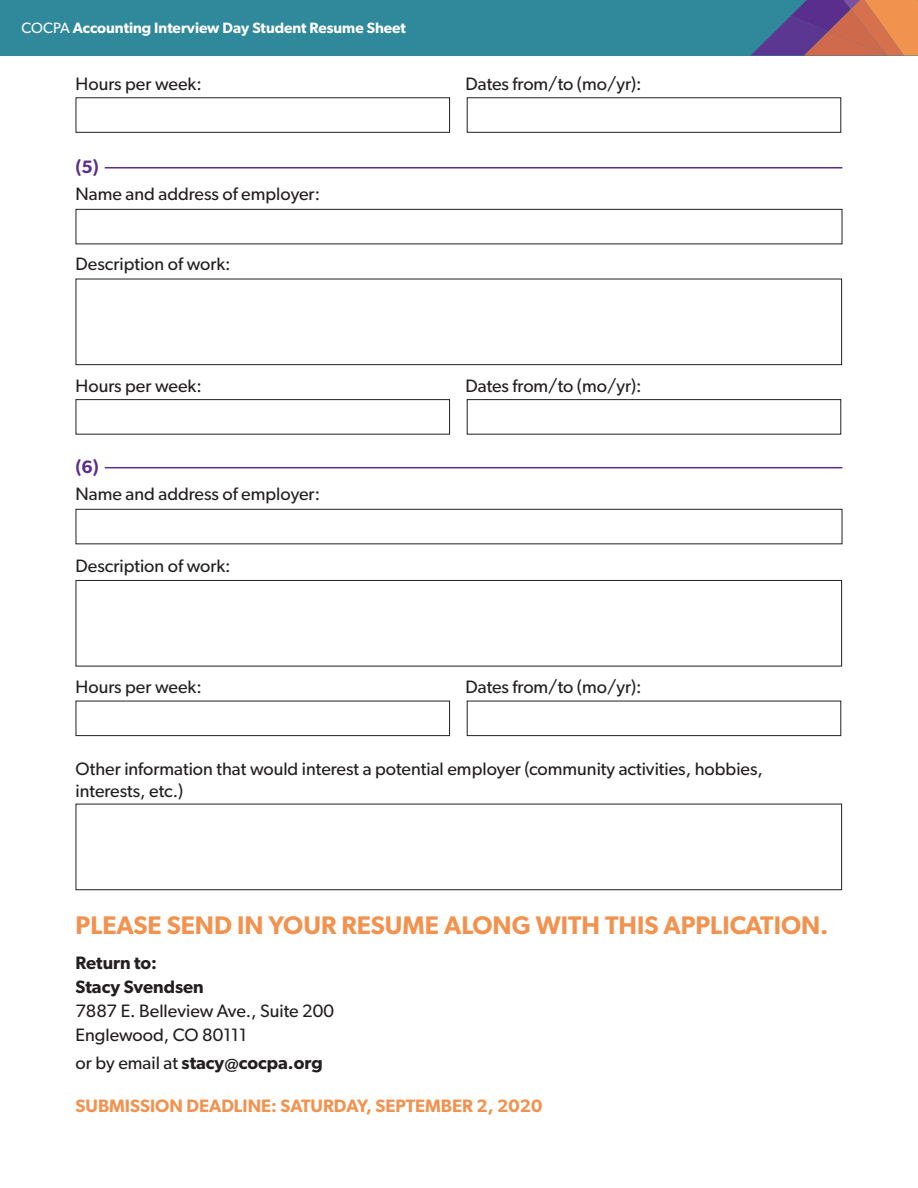
<style>
.page{position:relative;width:918px;height:1188px;background:#fff}
.page>*{position:absolute;margin:0;border:0;box-sizing:border-box;transform-origin:0 0}
.t1{font:600 25.5px "Gibson";color:#f2924f}
.t2{font:18px/23.9px "Gibson";color:#231f20}
.t3{font:600 18px "Gibson";color:#f2924f}
.t4{font:600 18px "Gibson";color:#231f20}
.t5{font:600 18px "Gibson";color:#5a2e8c}
.t6{font:600 15px "Gibson";color:#fff}
.s1{font-weight:400}
.s2{font-weight:600}
</style>
<div class="page">
<div style="left:76px;top:209px;width:766px;height:35px;border:1px solid #231f20"></div>
<div style="left:76px;top:509px;width:766px;height:35px;border:1px solid #231f20"></div>
<div style="left:76px;top:279px;width:766px;height:86px;border:1px solid #231f20"></div>
<div style="left:76px;top:580px;width:766px;height:86px;border:1px solid #231f20"></div>
<div style="left:76px;top:804px;width:766px;height:86px;border:1px solid #231f20"></div>
<div style="left:76px;top:399px;width:374px;height:36px;border:1px solid #231f20"></div>
<div style="left:76px;top:701px;width:374px;height:35px;border:1px solid #231f20"></div>
<div style="left:467px;top:399px;width:374px;height:36px;border:1px solid #231f20"></div>
<div style="left:467px;top:701px;width:374px;height:35px;border:1px solid #231f20"></div>
<hr style="left:105px;top:167px;width:737px;height:2px;background:#5a2e8c">
<hr style="left:105px;top:467px;width:737px;height:1px;background:#5a2e8c">
<div style="left:76px;top:97px;width:374px;height:36px;border:1px solid #231f20"></div>
<div style="left:467px;top:97px;width:374px;height:36px;border:1px solid #231f20"></div>
<div style="left:0;top:0;width:918px;height:56px;background:#30899b"></div>
<svg style="left:751px;top:0;width:167px;height:56px"></svg>
<p class="t6" style="left:22px;top:19px;width:386px"><span class="s1">COCPA</span> Accounting Interview Day Student Resume Sheet</p>
<p class="t2" style="left:76px;top:72px;width:128px">Hours per week:</p>
<p class="t2" style="left:465px;top:72px;width:178px">Dates from/to (mo/yr):</p>
<p class="t5" style="left:76px;top:156px;width:25px">(5)</p>
<p class="t2" style="left:76px;top:182px;width:246px">Name and address of employer:</p>
<p class="t2" style="left:76px;top:252px;width:157px">Description of work:</p>
<p class="t2" style="left:76px;top:373px;width:128px">Hours per week:</p>
<p class="t5" style="left:76px;top:456px;width:25px">(6)</p>
<p class="t2" style="left:76px;top:482px;width:246px">Name and address of employer:</p>
<p class="t2" style="left:76px;top:553px;width:157px">Description of work:</p>
<p class="t2" style="left:76px;top:675px;width:128px">Hours per week:</p>
<p class="t2" style="left:465px;top:373px;width:178px">Dates from/to (mo/yr):</p>
<p class="t2" style="left:465px;top:675px;width:178px">Dates from/to (mo/yr):</p>
<p class="t2" style="left:76px;top:758px;width:689px;line-height:21.6px">Other information that would interest a potential employer (community activities, hobbies, interests, etc.)</p>
<p class="t1" style="left:76px;top:910px;width:754px">PLEASE SEND IN YOUR RESUME ALONG WITH THIS APPLICATION.</p>
<p class="t2" style="left:76px;top:951px;width:260px"><span class="s2">Return to:<br>Stacy Svendsen<br></span>7887 E. Belleview Ave., Suite 200<br>Englewood, CO 80111</p>
<p class="t4" style="left:76px;top:1052px;width:249px"><span class="s1">or by email at</span> stacy@cocpa.org</p>
<p class="t3" style="left:76px;top:1095px;width:468px">SUBMISSION DEADLINE: SATURDAY, SEPTEMBER 2, 2020</p>
</div>
